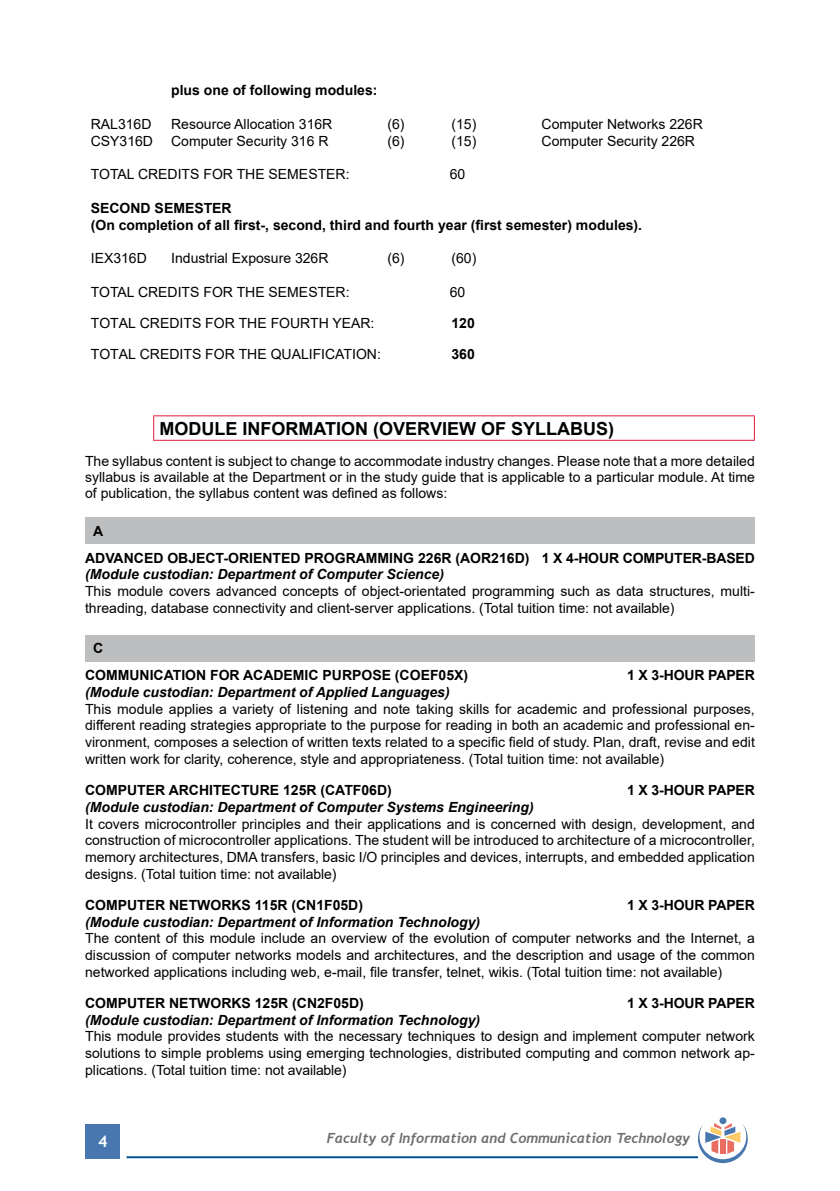
<style>
.page{position:relative;width:840px;height:1191px;background:#fff}
.page>*{position:absolute;margin:0;border:0;box-sizing:border-box;transform-origin:0 0}
.t1{font:700 18px "Arial";color:#000}
.t2{font:700 16px "Trebuchet MS";color:#fff}
.t3{font:14px/16.8px "Arial";color:#000;text-align:justify}
.t4{font:700 14px/26.8px "Arial";color:#000}
.t5{font:italic 700 14px "Arial";color:#000}
.t6{font:italic 700 14px "Trebuchet";color:#6d6e71}
</style>
<div class="page">
<div style="left:86px;top:1124px;width:34px;height:34px;background:#4777ae"></div>
<hr style="left:126px;top:1156px;width:571px;height:2px;background:#005596">
<div style="left:719px;top:1117px;width:7px;height:7px;background:#4777ae;border-radius:50%"></div>
<svg style="left:697px;top:1123px;width:50px;height:40px"></svg>
<hr style="left:153px;top:415px;width:601px;height:1px;background:#e31837">
<svg style="left:153px;top:416px;width:1px;height:24px"></svg>
<svg style="left:753px;top:416px;width:1px;height:24px"></svg>
<hr style="left:153px;top:440px;width:601px;height:1px;background:#e31837">
<div style="left:85px;top:517px;width:669px;height:27px;background:#bcbec0"></div>
<div style="left:85px;top:635px;width:669px;height:26px;background:#bcbec0"></div>
<p class="t4" style="left:171px;top:77px;width:208px">plus one of following modules:</p>
<p class="t3" style="left:91px;top:115px;width:62px">RAL316D</p>
<p class="t3" style="left:171px;top:115px;width:163px">Resource Allocation 316R</p>
<p class="t3" style="left:387px;top:115px;width:19px">(6)</p>
<p class="t3" style="left:451px;top:115px;width:26px">(15)</p>
<p class="t3" style="left:541px;top:115px;width:163px">Computer Networks 226R</p>
<p class="t3" style="left:91px;top:132px;width:64px">CSY316D</p>
<p class="t3" style="left:171px;top:132px;width:159px">Computer Security 316 R</p>
<p class="t3" style="left:387px;top:132px;width:19px">(6)</p>
<p class="t3" style="left:451px;top:132px;width:26px">(15)</p>
<p class="t3" style="left:541px;top:132px;width:155px">Computer Security 226R</p>
<p class="t3" style="left:91px;top:166px;width:260px">TOTAL CREDITS FOR THE SEMESTER:</p>
<p class="t3" style="left:449px;top:166px;width:17px">60</p>
<p class="t4" style="left:91px;top:200px;width:552px;line-height:16.8px">SECOND SEMESTER<br>(On completion of all first-, second, third and fourth year (first semester) modules).</p>
<p class="t3" style="left:91px;top:250px;width:58px">IEX316D</p>
<p class="t3" style="left:171px;top:250px;width:159px">Industrial Exposure 326R</p>
<p class="t3" style="left:387px;top:250px;width:19px">(6)</p>
<p class="t3" style="left:451px;top:250px;width:26px">(60)</p>
<p class="t3" style="left:91px;top:283px;width:260px">TOTAL CREDITS FOR THE SEMESTER:</p>
<p class="t3" style="left:449px;top:283px;width:17px">60</p>
<p class="t3" style="left:91px;top:314px;width:285px">TOTAL CREDITS FOR THE FOURTH YEAR:</p>
<p class="t4" style="left:451px;top:309px;width:25px">120</p>
<p class="t3" style="left:91px;top:345px;width:291px">TOTAL CREDITS FOR THE QUALIFICATION:</p>
<p class="t4" style="left:451px;top:340px;width:25px">360</p>
<p class="t1" style="left:159px;top:415px;width:456px">MODULE INFORMATION (OVERVIEW OF SYLLABUS)</p>
<p class="t3" style="left:85px;top:452px;width:671px;line-height:16px">The syllabus content is subject to change to accommodate industry changes. Please note that a more detailed syllabus is available at the Department or in the study guide that is applicable to a particular module. At time of publication, the syllabus content was defined as follows:</p>
<p class="t4" style="left:85px;top:517px;width:671px;text-indent:8px">A<br>ADVANCED OBJECT-ORIENTED PROGRAMMING 226R (AOR216D) 1 X 4-HOUR COMPUTER-BASED</p>
<p class="t5" style="left:85px;top:565px;width:360px">(Module custodian: Department of Computer Science)</p>
<p class="t3" style="left:85px;top:583px;width:671px">This module covers advanced concepts of object-orientated programming such as data structures, multi&shy;threading, database connectivity and client-server applications. (Total tuition time: not available)</p>
<p class="t4" style="left:85px;top:635px;width:384px;text-indent:8px">C<br>COMMUNICATION FOR ACADEMIC PURPOSE (COEF05X)</p>
<p class="t4" style="left:626px;top:662px;width:129px">1 X 3-HOUR PAPER</p>
<p class="t5" style="left:85px;top:682px;width:366px">(Module custodian: Department of Applied Languages)</p>
<p class="t3" style="left:85px;top:700px;width:671px">This module applies a variety of listening and note taking skills for academic and professional purposes, different reading strategies appropriate to the purpose for reading in both an academic and professional en&shy;vironment, composes a selection of written texts related to a specific field of study. Plan, draft, revise and edit written work for clarity, coherence, style and appropriateness. (Total tuition time: not available)</p>
<p class="t4" style="left:85px;top:776px;width:308px">COMPUTER ARCHITECTURE 125R (CATF06D)</p>
<p class="t4" style="left:627px;top:776px;width:129px">1 X 3-HOUR PAPER</p>
<p class="t5" style="left:85px;top:797px;width:450px">(Module custodian: Department of Computer Systems Engineering)</p>
<p class="t3" style="left:85px;top:815px;width:671px">It covers microcontroller principles and their applications and is concerned with design, development, and construction of microcontroller applications. The student will be introduced to architecture of a microcontroller, memory architectures, DMA transfers, basic I/O principles and devices, interrupts, and embedded application designs. (Total tuition time: not available)</p>
<p class="t4" style="left:85px;top:891px;width:279px">COMPUTER NETWORKS 115R (CN1F05D)</p>
<p class="t4" style="left:627px;top:891px;width:129px">1 X 3-HOUR PAPER</p>
<p class="t5" style="left:85px;top:912px;width:396px">(Module custodian: Department of Information Technology)</p>
<p class="t3" style="left:85px;top:930px;width:671px">The content of this module include an overview of the evolution of computer networks and the Internet, a discussion of computer networks models and architectures, and the description and usage of the common networked applications including web, e-mail, file transfer, telnet, wikis. (Total tuition time: not available)</p>
<p class="t4" style="left:85px;top:989px;width:280px">COMPUTER NETWORKS 125R (CN2F05D)</p>
<p class="t4" style="left:627px;top:989px;width:129px">1 X 3-HOUR PAPER</p>
<p class="t5" style="left:85px;top:1010px;width:396px">(Module custodian: Department of Information Technology)</p>
<p class="t3" style="left:85px;top:1028px;width:671px">This module provides students with the necessary techniques to design and implement computer network solutions to simple problems using emerging technologies, distributed computing and common network ap&shy;plications. (Total tuition time: not available)</p>
<p class="t2" style="left:98px;top:1131px;width:11px">4</p>
<p class="t6" style="left:326px;top:1129px;width:365px">Faculty of Information and Communication Technology</p>
</div>
